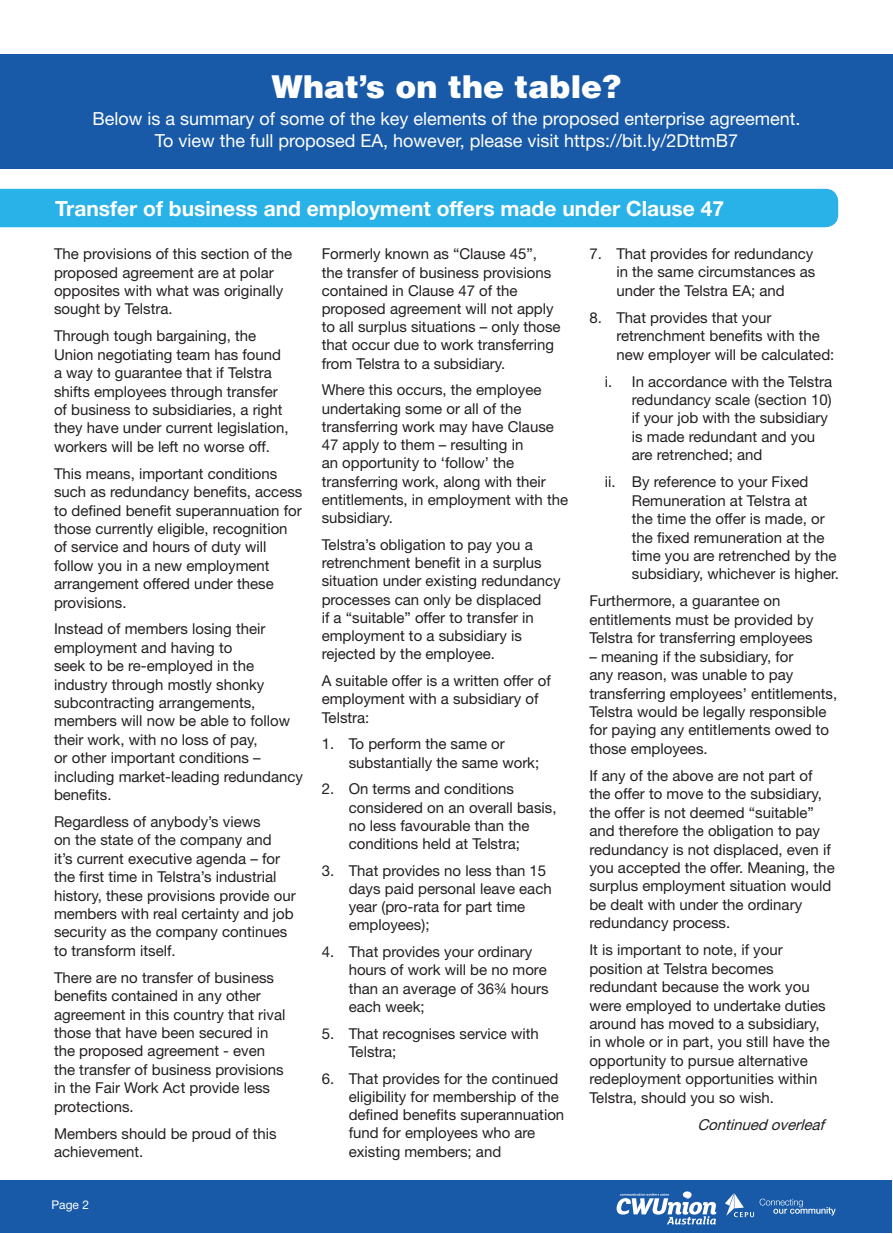
<style>
.page{position:relative;width:893px;height:1234px;background:#fff}
.page>*{position:absolute;margin:0;border:0;box-sizing:border-box;transform-origin:0 0}
.t1{font:900 31.5px "Helvetica";color:#fff}
.t2{font:700 21px "Helvetica Neue LT Std";color:#fff}
.t3{font:18px/21.6px "Helvetica Neue LT Std";color:#fff;text-align:center}
.t4{font:15px/18.5px "Helvetica Neue LT Std";color:#231f20}
.t5{font:italic 15px "Helvetica Neue LT Std";color:#231f20}
.t6{font:12px "Helvetica Neue LT Std";color:#fff}
</style>
<div class="page">
<div style="left:0;top:54px;width:893px;height:114px;background:#185aa7"></div>
<div style="left:0;top:189px;width:838px;height:38px;background:#29b2e7"></div>
<div style="left:1px;top:1180px;width:891px;height:52px;background:#185aa7"></div>
<svg style="left:617px;top:1191px;width:99px;height:33px"></svg>
<svg style="left:760px;top:1198px;width:76px;height:17px"></svg>
<svg style="left:725px;top:1193px;width:29px;height:23px"></svg>
<h1 class="t1" style="left:272px;top:66px;width:351px">What’s on the table?</h1>
<p class="t3" style="left:92px;top:107px;width:710px">Below is a summary of some of the key elements of the proposed enterprise agreement.<br>To view the full proposed EA, however, please visit https://bit.ly/2DttmB7</p>
<h2 class="t2" style="left:55px;top:195px;width:670px">Transfer of business and employment offers made under Clause 47</h2>
<p class="t4" style="left:54px;top:244px;width:240px">The provisions of this section of the proposed agreement are at polar opposites with what was originally sought by Telstra.</p>
<p class="t4" style="left:54px;top:326px;width:236px">Through tough bargaining, the Union negotiating team has found a way to guarantee that if Telstra shifts employees through transfer of business to subsidiaries, a right they have under current legislation, workers will be left no worse off.</p>
<p class="t4" style="left:54px;top:464px;width:250px">This means, important conditions such as redundancy benefits, access to defined benefit superannuation for those currently eligible, recognition of service and hours of duty will follow you in a new employment arrangement offered under these provisions.</p>
<p class="t4" style="left:54px;top:619px;width:250px">Instead of members losing their employment and having to<br>seek to be re-employed in the industry through mostly shonky subcontracting arrangements, members will now be able to follow their work, with no loss of pay,<br>or other important conditions – including market-leading redundancy benefits.</p>
<p class="t4" style="left:54px;top:812px;width:243px">Regardless of anybody’s views<br>on the state of the company and<br>it’s current executive agenda – for the first time in Telstra’s industrial history, these provisions provide our members with real certainty and job security as the company continues to transform itself.</p>
<p class="t4" style="left:54px;top:967px;width:233px">There are no transfer of business benefits contained in any other agreement in this country that rival those that have been secured in the proposed agreement - even the transfer of business provisions in the Fair Work Act provide less protections.</p>
<p class="t4" style="left:54px;top:1123px;width:224px">Members should be proud of this achievement.</p>
<p class="t6" style="left:52px;top:1197px;width:39px">Page 2</p>
<p class="t4" style="left:322px;top:244px;width:240px">Formerly known as “Clause 45”, the transfer of business provisions contained in Clause 47 of the proposed agreement will not apply to all surplus situations – only those that occur due to work transferring from Telstra to a subsidiary.</p>
<p class="t4" style="left:322px;top:381px;width:248px">Where this occurs, the employee undertaking some or all of the transferring work may have Clause<br>47 apply to them – resulting in<br>an opportunity to ‘follow’ the transferring work, along with their entitlements, in employment with the subsidiary.</p>
<p class="t4" style="left:322px;top:535px;width:240px">Telstra’s obligation to pay you a retrenchment benefit in a surplus situation under existing redundancy processes can only be displaced<br>if a “suitable” offer to transfer in employment to a subsidiary is rejected by the employee.</p>
<p class="t4" style="left:322px;top:671px;width:231px">A suitable offer is a written offer of employment with a subsidiary of<br>Telstra:</p>
<p class="t4" style="left:349px;top:734px;width:192px;text-indent:-27px">1. To perform the same or substantially the same work;</p>
<p class="t4" style="left:349px;top:779px;width:209px;text-indent:-27px">2. On terms and conditions considered on an overall basis, no less favourable than the conditions held at Telstra;</p>
<p class="t4" style="left:349px;top:860px;width:205px;text-indent:-27px">3. That provides no less than 15 days paid personal leave each year (pro-rata for part time employees);</p>
<p class="t4" style="left:349px;top:942px;width:202px;text-indent:-27px">4. That provides your ordinary hours of work will be no more than an average of 36¾ hours each week;</p>
<p class="t4" style="left:349px;top:1023px;width:192px;text-indent:-27px">5. That recognises service with<br>Telstra;</p>
<p class="t4" style="left:349px;top:1068px;width:217px;text-indent:-27px">6. That provides for the continued eligibility for membership of the defined benefits superannuation fund for employees who are existing members; and</p>
<p class="t4" style="left:616px;top:244px;width:200px;text-indent:-27px">7. That provides for redundancy in the same circumstances as under the Telstra EA; and</p>
<p class="t4" style="left:616px;top:308px;width:220px;text-indent:-27px">8. That provides that your retrenchment benefits with the new employer will be calculated:</p>
<p class="t4" style="left:632px;top:372px;width:202px;text-indent:-27px">i. In accordance with the Telstra redundancy scale (section 10) if your job with the subsidiary is made redundant and you are retrenched; and</p>
<p class="t4" style="left:632px;top:472px;width:209px;text-indent:-27px">ii. By reference to your Fixed<br>Remuneration at Telstra at<br>the time the offer is made, or the fixed remuneration at the time you are retrenched by the subsidiary, whichever is higher.</p>
<p class="t4" style="left:589px;top:591px;width:226px">Furthermore, a guarantee on entitlements must be provided by<br>Telstra for transferring employees</p>
<p class="t4" style="left:589px;top:646px;width:249px">– meaning if the subsidiary, for<br>any reason, was unable to pay transferring employees’ entitlements,<br>Telstra would be legally responsible for paying any entitlements owed to those employees.</p>
<p class="t4" style="left:589px;top:765px;width:247px">If any of the above are not part of the offer to move to the subsidiary, the offer is not deemed “suitable” and therefore the obligation to pay redundancy is not displaced, even if you accepted the offer. Meaning, the surplus employment situation would be dealt with under the ordinary redundancy process.</p>
<p class="t4" style="left:589px;top:940px;width:242px">It is important to note, if your position at Telstra becomes redundant because the work you were employed to undertake duties around has moved to a subsidiary, in whole or in part, you still have the opportunity to pursue alternative redeployment opportunities within<br>Telstra, should you so wish.</p>
<p class="t5" style="left:697px;top:1115px;width:133px">Continued overleaf</p>
</div>
